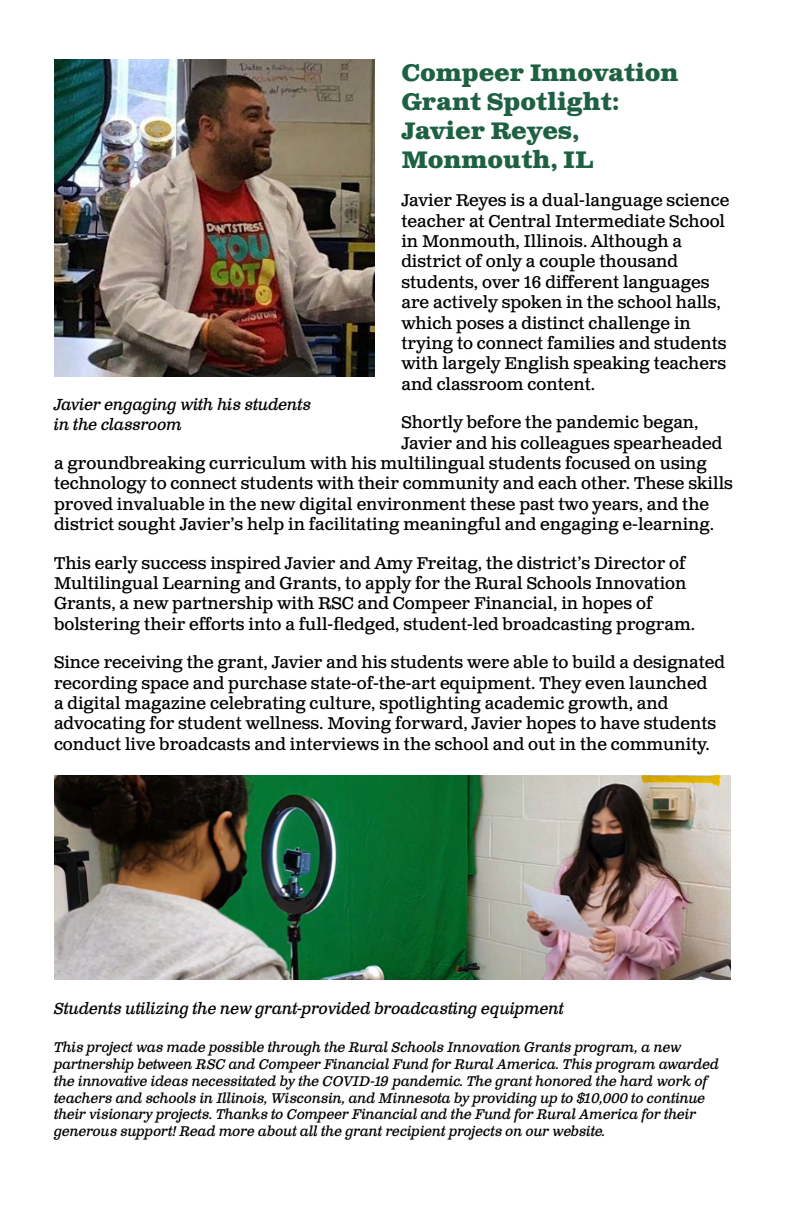
<style>
.page{position:relative;width:792px;height:1224px;background:#fff}
.page>*{position:absolute;margin:0;border:0;box-sizing:border-box;transform-origin:0 0}
.t1{font:700 24px/28.8px "Clarendon Text Pro";color:#1e6142}
.t2{font:17px/20.4px "Clarendon Text Pro";color:#000}
.t3{font:italic 16px/19.2px "Clarendon Text Pro";letter-spacing:-.02em;color:#000}
.t4{font:italic 14px/16.8px "Clarendon Text Pro";letter-spacing:-.02em;color:#000}
</style>
<div class="page">
<img style="left:54px;top:59px;width:320px;height:318px">
<img style="left:54px;top:776px;width:676px;height:204px">
<p class="t1" style="left:401px;top:60px;width:279px">Compeer Innovation<br>Grant Spotlight:<br>Javier Reyes,<br>Monmouth, IL</p>
<p class="t2" style="left:401px;top:191px;width:329px">Javier Reyes is a dual-language science teacher at Central Intermediate School in Monmouth, Illinois. Although a district of only a couple thousand students, over 16 different languages are actively spoken in the school halls, which poses a distinct challenge in trying to connect families and students with largely English speaking teachers and classroom content.</p>
<p class="t2" style="left:401px;top:413px;width:299px">Shortly before the pandemic began,</p>
<p class="t2" style="left:401px;top:433px;width:322px">Javier and his colleagues spearheaded</p>
<p class="t2" style="left:54px;top:454px;width:654px">a groundbreaking curriculum with his multilingual students focused on using</p>
<p class="t2" style="left:54px;top:474px;width:680px">technology to connect students with their community and each other. These skills</p>
<p class="t2" style="left:54px;top:494px;width:657px">proved invaluable in the new digital environment these past two years, and the</p>
<p class="t2" style="left:54px;top:515px;width:662px">district sought Javier’s help in facilitating meaningful and engaging e-learning.</p>
<p class="t2" style="left:54px;top:553px;width:643px">This early success inspired Javier and Amy Freitag, the district’s Director of Multilingual Learning and Grants, to apply for the Rural Schools Innovation Grants, a new partnership with RSC and Compeer Financial, in hopes of bolstering their efforts into a full-fledged, student-led broadcasting program.</p>
<p class="t2" style="left:54px;top:653px;width:673px">Since receiving the grant, Javier and his students were able to build a designated recording space and purchase state-of-the-art equipment. They even launched<br>a digital magazine celebrating culture, spotlighting academic growth, and advocating for student wellness. Moving forward, Javier hopes to have students conduct live broadcasts and interviews in the school and out in the community.</p>
<p class="t3" style="left:54px;top:396px;width:259px">Javier engaging with his students in the classroom</p>
<p class="t3" style="left:54px;top:999px;width:512px">Students utilizing the new grant-provided broadcasting equipment</p>
<p class="t4" style="left:54px;top:1039px;width:667px">This project was made possible through the Rural Schools Innovation Grants program, a new partnership between RSC and Compeer Financial Fund for Rural America. This program awarded the innovative ideas necessitated by the COVID-19 pandemic. The grant honored the hard work of teachers and schools in Illinois, Wisconsin, and Minnesota by providing up to $10,000 to continue their visionary projects. Thanks to Compeer Financial and the Fund for Rural America for their generous support! Read more about all the grant recipient projects on our website.</p>
</div>
